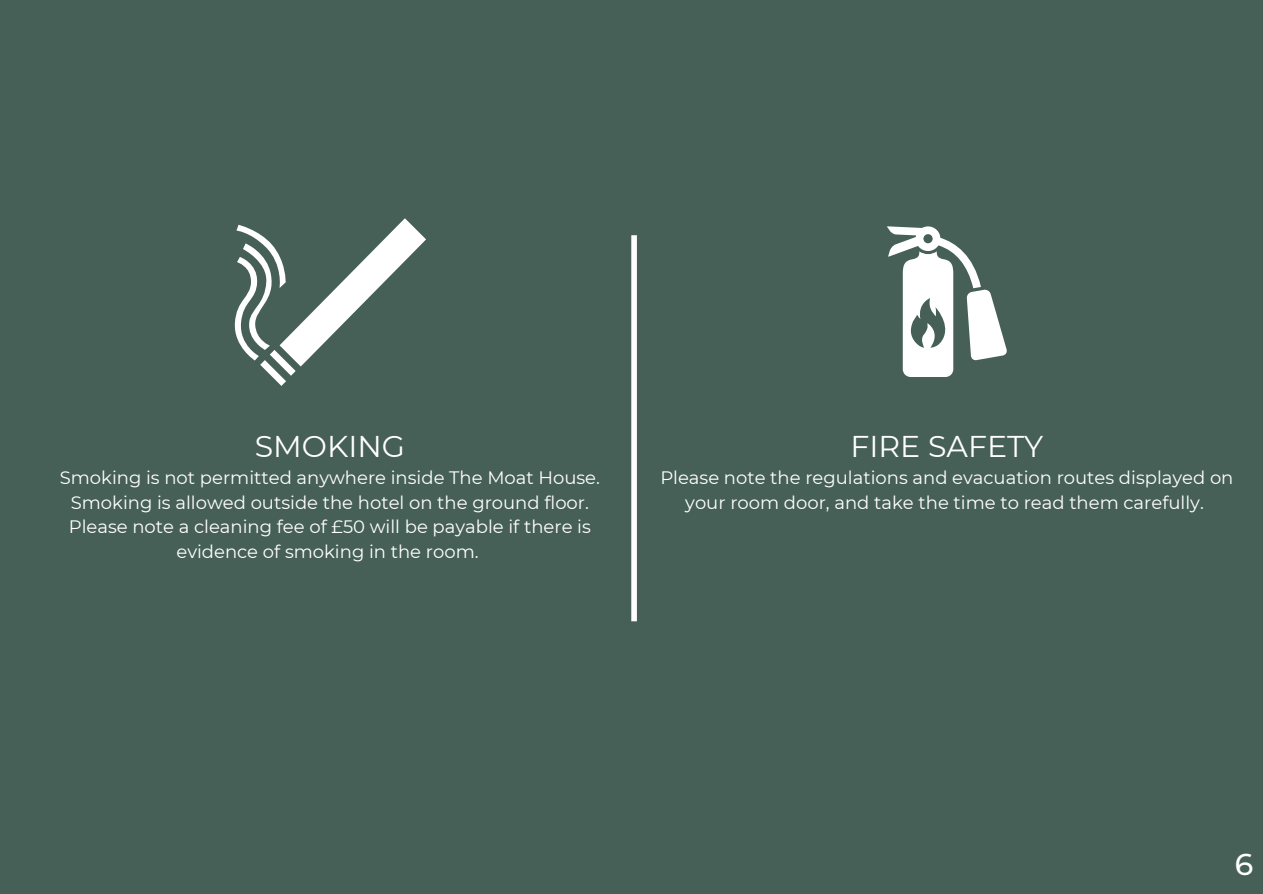
<style>
.page{position:relative;width:1263px;height:894px;background:#fff}
.page>*{position:absolute;margin:0;border:0;box-sizing:border-box;transform-origin:0 0}
.t1{font:30px "Montserrat";color:#fff}
.t2{font:500 30px "Montserrat";color:#fff}
.t3{font:18px/24.8px "Montserrat";color:#fff;text-align:center}
</style>
<div class="page">
<div style="left:0;top:0;width:1263px;height:893px;background:#466057"></div>
<svg style="left:887px;top:226px;width:120px;height:151px"></svg>
<svg style="left:234px;top:218px;width:192px;height:168px"></svg>
<div style="left:631px;top:235px;width:6px;height:386px;background:#fff"></div>
<p class="t1" style="left:255px;top:427px;width:152px">SMOKING</p>
<p class="t3" style="left:60px;top:465px;width:542px">Smoking is not permitted anywhere inside The Moat House.<br>Smoking is allowed outside the hotel on the ground floor.<br>Please note a cleaning fee of £50 will be payable if there is evidence of smoking in the room.</p>
<p class="t1" style="left:850px;top:427px;width:194px">FIRE SAFETY</p>
<p class="t3" style="left:660px;top:465px;width:575px">Please note the regulations and evacuation routes displayed on your room door, and take the time to read them carefully.</p>
<p class="t2" style="left:1235px;top:845px;width:20px">6</p>
</div>
